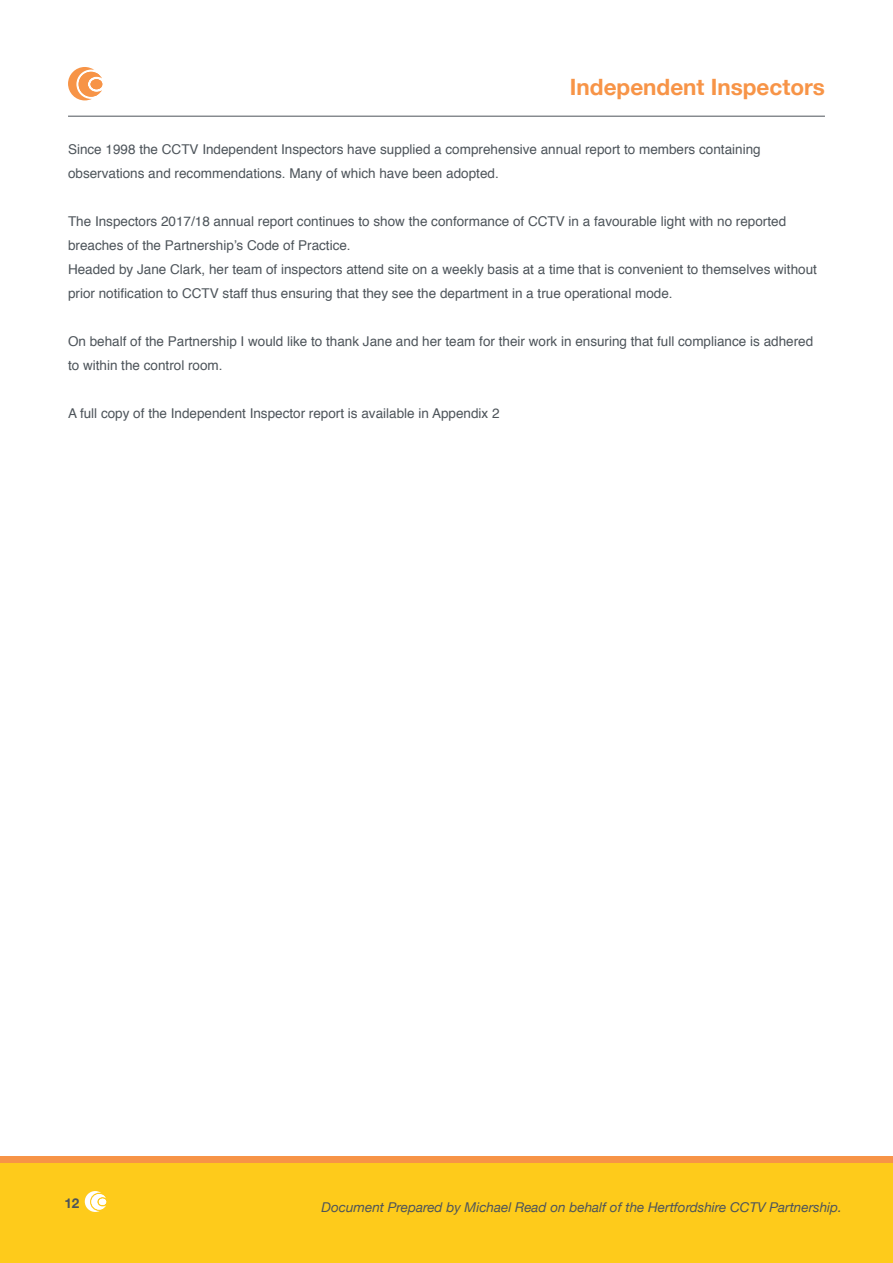
<style>
.page{position:relative;width:893px;height:1263px;background:#fff}
.page>*{position:absolute;margin:0;border:0;box-sizing:border-box;transform-origin:0 0}
.t1{font:700 22.5px "Helvetica Neue";color:#f79447}
.t2{font:13.5px/24px "Helvetica";color:#4d545a}
.t3{font:italic 13.5px "Helvetica Neue";color:#4d545a}
.t4{font:700 13.5px "Helvetica Neue";color:#4d545a}
</style>
<div class="page">
<div style="left:0;top:1162px;width:893px;height:101px;background:#fecb1b"></div>
<div style="left:0;top:1156px;width:893px;height:6px;background:#f79447"></div>
<svg style="left:85px;top:1191px;width:21px;height:21px"></svg>
<div style="left:99px;top:1199px;width:7px;height:6px;background:#fff;border-radius:50%"></div>
<hr style="left:68px;top:116px;width:757px;height:1px;background:#4d545a">
<svg style="left:68px;top:67px;width:34px;height:33px"></svg>
<div style="left:91px;top:79px;width:11px;height:10px;background:#f79447;border-radius:50%"></div>
<h1 class="t1" style="left:570px;top:69px;width:256px">Independent Inspectors</h1>
<p class="t2" style="left:68px;top:138px;width:694px">Since 1998 the CCTV Independent Inspectors have supplied a comprehensive annual report to members containing observations and recommendations. Many of which have been adopted.</p>
<p class="t2" style="left:68px;top:210px;width:750px">The Inspectors 2017/18 annual report continues to show the conformance of CCTV in a favourable light with no reported breaches of the Partnership’s Code of Practice.<br>Headed by Jane Clark, her team of inspectors attend site on a weekly basis at a time that is convenient to themselves without prior notification to CCTV staff thus ensuring that they see the department in a true operational mode.</p>
<p class="t2" style="left:68px;top:330px;width:747px">On behalf of the Partnership I would like to thank Jane and her team for their work in ensuring that full compliance is adhered to within the control room.</p>
<p class="t2" style="left:68px;top:402px;width:433px">A full copy of the Independent Inspector report is available in Appendix 2</p>
<p class="t4" style="left:64px;top:1193px;width:17px">12</p>
<p class="t3" style="left:322px;top:1198px;width:522px">Document Prepared by Michael Read on behalf of the Hertfordshire CCTV Partnership.</p>
</div>
